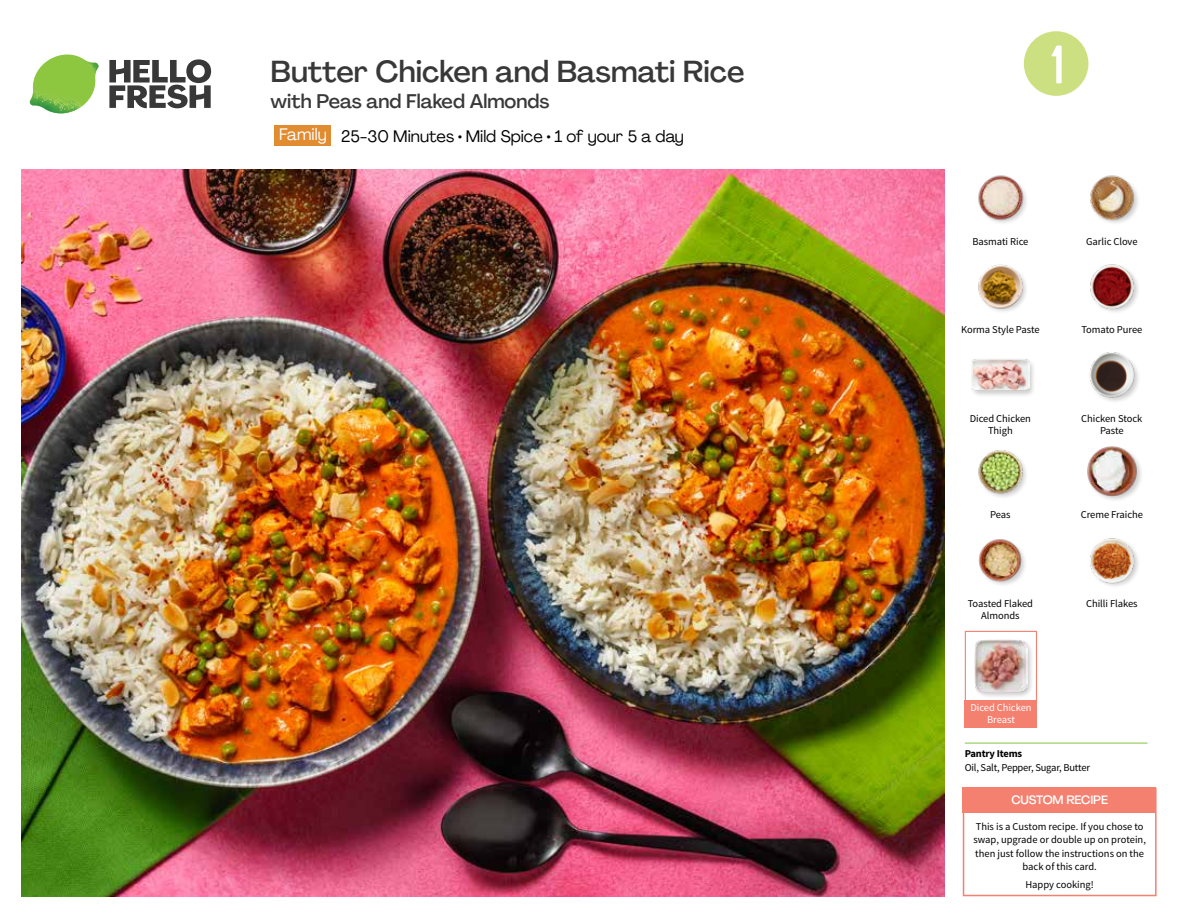
<style>
.page{position:relative;width:1188px;height:918px;background:#fff}
.page>*{position:absolute;margin:0;border:0;box-sizing:border-box;transform-origin:0 0}
.t1{font:54px "Kapra";color:#fff}
.t2{font:500 30px "Agrandir";color:#383839}
.t3{font:500 19.5px "Agrandir";color:#383839}
.t4{font:16.5px "Agrandir";color:#000}
.t5{font:16.5px "Agrandir";color:#fff}
.t6{font:500 12px "Agrandir";letter-spacing:-.01em;color:#fff}
.t7{font:10.5px/13.5px "Source Sans Pro";letter-spacing:-.005em;color:#000;text-align:center}
.t8{font:10.5px/12px "Source Sans Pro";letter-spacing:-.005em;color:#fff;text-align:center}
.t9{font:700 10.5px "Source Sans Pro";letter-spacing:-.02em;color:#000}
</style>
<div class="page">
<svg style="left:109px;top:59px;width:102px;height:49px"></svg>
<img style="left:30px;top:55px;width:69px;height:59px">
<img style="left:21px;top:170px;width:924px;height:727px">
<div style="left:963px;top:788px;width:194px;height:108px;border:2px solid #f48070"></div>
<div style="left:963px;top:788px;width:193px;height:25px;background:#f48070"></div>
<hr style="left:965px;top:743px;width:183px;height:1px;background:#82c341">
<div style="left:274px;top:125px;width:57px;height:20px;background:#e18c31"></div>
<div style="left:965px;top:631px;width:72px;height:72px;border:1px solid #f48070"></div>
<div style="left:965px;top:700px;width:72px;height:27px;background:#f48070"></div>
<div style="left:973px;top:638px;width:62px;height:62px;background:#000;opacity:.2"></div>
<img style="left:975px;top:640px;width:52px;height:53px">
<img style="left:978px;top:539px;width:47px;height:46px">
<img style="left:1090px;top:538px;width:48px;height:48px">
<div style="left:970px;top:358px;width:66px;height:40px;background:#000;opacity:.2"></div>
<img style="left:972px;top:358px;width:57px;height:40px">
<img style="left:978px;top:450px;width:48px;height:47px">
<img style="left:1087px;top:446px;width:54px;height:54px">
<img style="left:1089px;top:352px;width:50px;height:50px">
<img style="left:978px;top:175px;width:48px;height:48px">
<img style="left:978px;top:264px;width:48px;height:48px">
<img style="left:1090px;top:264px;width:48px;height:48px">
<img style="left:1090px;top:175px;width:48px;height:48px">
<svg style="left:1023px;top:31px;width:66px;height:65px"></svg>
<h2 class="t2" style="left:271px;top:53px;width:476px">Butter Chicken and Basmati Rice</h2>
<h3 class="t3" style="left:271px;top:89px;width:280px">with Peas and Flaked Almonds</h3>
<h3 class="t5" style="left:279px;top:124px;width:49px">Family</h3>
<h3 class="t4" style="left:341px;top:126px;width:344px">25-30 Minutes • Mild Spice • 1 of your 5 a day</h3>
<h1 class="t1" style="left:1051px;top:34px;width:15px">1</h1>
<p class="t7" style="left:972px;top:234px;width:58px">Basmati Rice</p>
<p class="t7" style="left:1086px;top:234px;width:53px">Garlic Clove</p>
<p class="t7" style="left:961px;top:323px;width:80px">Korma Style Paste</p>
<p class="t7" style="left:1081px;top:323px;width:63px">Tomato Puree</p>
<p class="t7" style="left:970px;top:413px;width:63px;line-height:12px">Diced Chicken<br>Thigh</p>
<p class="t7" style="left:1081px;top:413px;width:63px;line-height:12px">Chicken Stock<br>Paste</p>
<p class="t7" style="left:990px;top:508px;width:22px">Peas</p>
<p class="t7" style="left:1081px;top:508px;width:64px">Creme Fraiche</p>
<p class="t7" style="left:968px;top:597px;width:67px">Toasted Flaked</p>
<p class="t7" style="left:1086px;top:597px;width:53px">Chilli Flakes</p>
<p class="t7" style="left:981px;top:609px;width:40px">Almonds</p>
<p class="t8" style="left:970px;top:701px;width:63px">Diced Chicken<br>Breast</p>
<p class="t9" style="left:965px;top:746px;width:59px">Pantry Items</p>
<p class="t7" style="left:965px;top:761px;width:127px">Oil, Salt, Pepper, Sugar, Butter</p>
<p class="t6" style="left:1011px;top:792px;width:98px">CUSTOM RECIPE</p>
<p class="t7" style="left:973px;top:820px;width:174px">This is a Custom recipe. If you chose to swap, upgrade or double up on protein, then just follow the instructions on the back of this card.</p>
<p class="t7" style="left:1025px;top:878px;width:70px">Happy cooking!</p>
</div>
